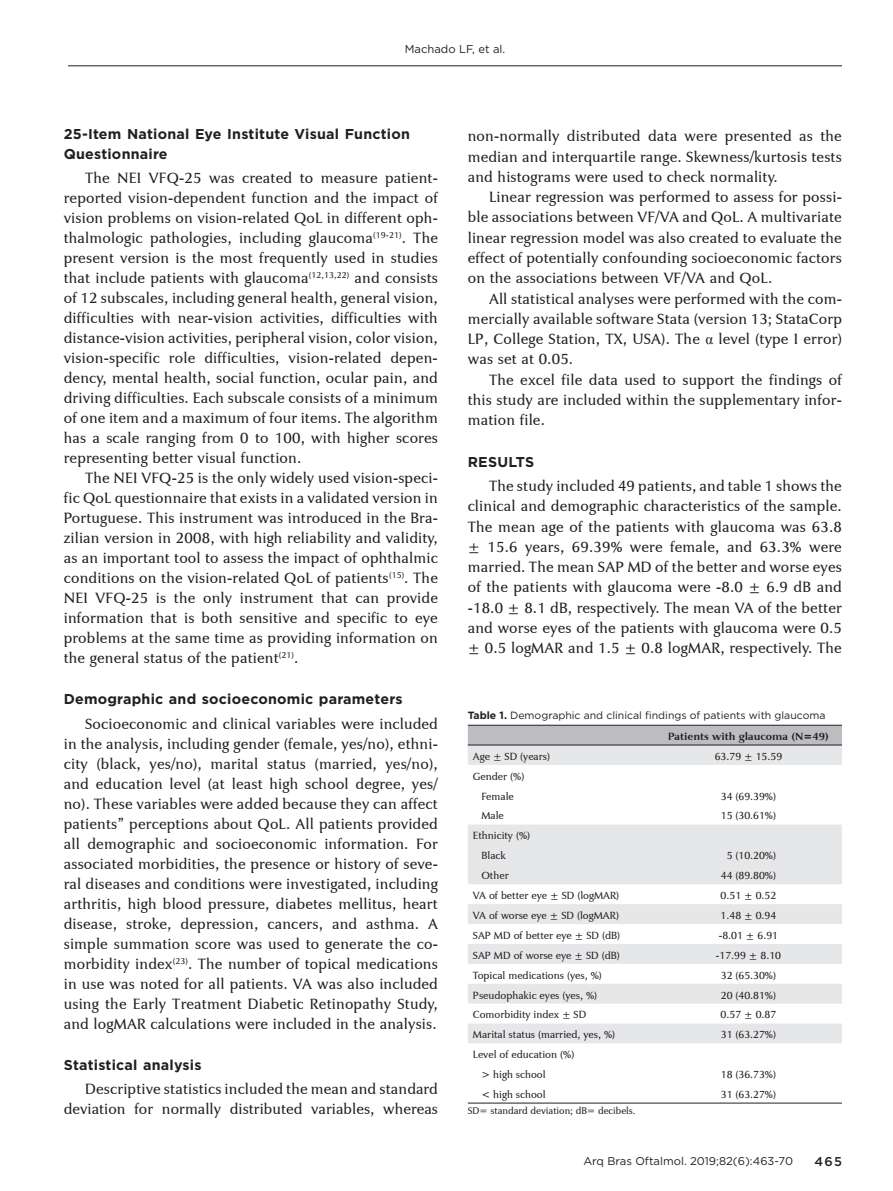
<style>
.page{position:relative;width:893px;height:1191px;background:#fff}
.page>*{position:absolute;margin:0;border:0;box-sizing:border-box;transform-origin:0 0}
.t1{font:15px/20px "Jaguar JC Book";letter-spacing:.015em;color:#231f20;text-align:justify}
.t2{font:700 14.25px/20px "Gotham";letter-spacing:.015em;color:#231f20}
.t3{font:500 12.75px "Gotham";color:#231f20}
.t4{font:11.25px "Gotham";color:#231f20}
.t5{font:10.5px/20px "Jaguar JC Book";color:#231f20}
.t6{font:10.5px "Gotham";color:#231f20}
.t7{font:10.5px "Jaguar JC Bold";color:#231f20}
.t8{font:9.75px "Jaguar JC Book";color:#231f20}
.s1{font-family:"Times New Roman"}
.s2{font-weight:700}
.s3{color:#e6e7e9}
</style>
<div class="page">
<hr style="left:68px;top:65px;width:774px;height:1px;background:#231f20">
<div style="left:468px;top:726px;width:374px;height:18px;background:#bcbdc0"></div>
<svg style="left:468px;top:745px;width:374px;height:298px;fill:#e6e7e9"></svg>
<hr style="left:468px;top:725px;width:187px;height:1px;background:#231f20">
<hr style="left:655px;top:725px;width:187px;height:1px;background:#231f20">
<hr style="left:468px;top:744px;width:187px;height:1px;background:#231f20">
<hr style="left:655px;top:744px;width:187px;height:1px;background:#231f20">
<hr style="left:468px;top:1102px;width:187px;height:1px;background:#231f20">
<hr style="left:655px;top:1102px;width:187px;height:1px;background:#231f20">
<p class="t4" style="left:405px;top:41px;width:102px">Machado LF, et al.</p>
<p class="t2" style="left:64px;top:124px;width:348px">25-Item National Eye Institute Visual Function<br>Questionnaire</p>
<p class="t1" style="left:64px;top:168px;width:376px;text-indent:21px">The NEI VFQ-25 was created to measure patient&shy;reported vision-dependent function and the impact of vision problems on vision-related QoL in different oph&shy;thalmologic pathologies, including glaucoma<sup>(19-21)</sup>. The present version is the most frequently used in studies that include patients with glaucoma<sup>(12,13,22)</sup> and consists of 12 subscales, including general health, general vision, difficulties with near-vision activities, difficulties with distance-vision activities, peripheral vision, color vision, vision-specific role difficulties, vision-related depen&shy;dency, mental health, social function, ocular pain, and driving difficulties. Each subscale consists of a minimum of one item and a maximum of four items. The algorithm has a scale ranging from 0 to 100, with higher scores representing better visual function.</p>
<p class="t1" style="left:64px;top:468px;width:376px;text-indent:21px">The NEI VFQ-25 is the only widely used vision-speci&shy;fic QoL questionnaire that exists in a validated version in Portuguese. This instrument was introduced in the Bra&shy;zilian version in 2008, with high reliability and validity, as an important tool to assess the impact of ophthalmic conditions on the vision-related QoL of patients<sup>(15)</sup>. The NEI VFQ-25 is the only instrument that can provide information that is both sensitive and specific to eye problems at the same time as providing information on the general status of the patient<sup>(21)</sup>.</p>
<p class="t2" style="left:64px;top:689px;width:340px">Demographic and socioeconomic parameters</p>
<p class="t1" style="left:64px;top:714px;width:376px;text-indent:21px">Socioeconomic and clinical variables were included in the analysis, including gender (female, yes/no), ethni&shy;city (black, yes/no), marital status (married, yes/no), and education level (at least high school degree, yes/ no). These variables were added because they can affect patients” perceptions about QoL. All patients provided all demographic and socioeconomic information. For associated morbidities, the presence or history of seve&shy;ral diseases and conditions were investigated, including arthritis, high blood pressure, diabetes mellitus, heart disease, stroke, depression, cancers, and asthma. A simple summation score was used to generate the co&shy;morbidity index<sup>(23)</sup>. The number of topical medications in use was noted for all patients. VA was also included using the Early Treatment Diabetic Retinopathy Study, and logMAR calculations were included in the analysis.</p>
<p class="t2" style="left:64px;top:1054px;width:139px">Statistical analysis</p>
<p class="t1" style="left:64px;top:1079px;width:376px;text-align:right">Descriptive statistics included the mean and standard deviation for normally distributed variables, whereas</p>
<p class="t1" style="left:468px;top:126px;width:376px">non-normally distributed data were presented as the median and interquartile range. Skewness/kurtosis tests and histograms were used to check normality.</p>
<p class="t1" style="left:468px;top:187px;width:376px;text-indent:21px">Linear regression was performed to assess for possi&shy;ble associations between VF/VA and QoL. A multivariate linear regression model was also created to evaluate the effect of potentially confounding socioeconomic factors on the associations between VF/VA and QoL.</p>
<p class="t1" style="left:468px;top:288px;width:376px;text-indent:21px">All statistical analyses were performed with the com&shy;mercially available software Stata (version 13; StataCorp LP, College Station, TX, USA). The <span class="s1">α</span> level (type I error) was set at 0.05.</p>
<p class="t1" style="left:468px;top:369px;width:376px;text-indent:21px">The excel file data used to support the findings of this study are included within the supplementary infor&shy;mation file.</p>
<p class="t2" style="left:468px;top:451px;width:68px">RESULTS</p>
<p class="t1" style="left:468px;top:476px;width:376px;text-indent:21px">The study included 49 patients, and table 1 shows the clinical and demographic characteristics of the sample.<br>The mean age of the patients with glaucoma was 63.8 ± 15.6 years, 69.39% were female, and 63.3% were married. The mean SAP MD of the better and worse eyes of the patients with glaucoma were -8.0 ± 6.9 dB and -18.0 ± 8.1 dB, respectively. The mean VA of the better and worse eyes of the patients with glaucoma were 0.5 ± 0.5 logMAR and 1.5 ± 0.8 logMAR, respectively. The</p>
<p class="t6" style="left:468px;top:708px;width:359px"><span class="s2">Table 1.</span> Demographic and clinical findings of patients with glaucoma</p>
<p class="t7" style="left:668px;top:730px;width:162px">Patients with glaucoma (N=49)</p>
<p class="t5" style="left:473px;top:746px;width:79px">Age ± SD (years)</p>
<p class="t5" style="left:715px;top:746px;width:69px">63.79 ± 15.59</p>
<p class="t5" style="left:473px;top:766px;width:53px;text-align:center">Gender (%)<br>Female</p>
<p class="t5" style="left:721px;top:786px;width:57px">34 (69.39%)</p>
<p class="t5" style="left:481px;top:806px;width:24px">Male</p>
<p class="t5" style="left:721px;top:806px;width:57px">15 (30.61%)</p>
<p class="t5" style="left:481px;top:826px;width:50px;text-indent:-9px">Ethnicity (%)<br>Black</p>
<p class="t5" style="left:721px;top:846px;width:57px"><span class="s3">0</span>5 (10.20%)</p>
<p class="t5" style="left:481px;top:865px;width:29px">Other</p>
<p class="t5" style="left:721px;top:865px;width:57px">44 (89.80%)</p>
<p class="t5" style="left:473px;top:885px;width:148px">VA of better eye ± SD (logMAR)</p>
<p class="t5" style="left:721px;top:885px;width:57px">0.51 ± 0.52</p>
<p class="t5" style="left:473px;top:905px;width:148px">VA of worse eye ± SD (logMAR)</p>
<p class="t5" style="left:721px;top:905px;width:57px">1.48 ± 0.94</p>
<p class="t5" style="left:473px;top:925px;width:149px">SAP MD of better eye ± SD (dB)</p>
<p class="t5" style="left:719px;top:925px;width:61px">-8.01 ± 6.91</p>
<p class="t5" style="left:473px;top:945px;width:148px">SAP MD of worse eye ± SD (dB)</p>
<p class="t5" style="left:716px;top:945px;width:67px">-17.99 ± 8.10</p>
<p class="t5" style="left:473px;top:965px;width:130px">Topical medications (yes, %)</p>
<p class="t5" style="left:721px;top:965px;width:57px">32 (65.30%)</p>
<p class="t5" style="left:473px;top:985px;width:126px">Pseudophakic eyes (yes, %)</p>
<p class="t5" style="left:721px;top:985px;width:57px">20 (40.81%)</p>
<p class="t5" style="left:473px;top:1005px;width:115px">Comorbidity index ± SD</p>
<p class="t5" style="left:721px;top:1005px;width:57px">0.57 ± 0.87</p>
<p class="t5" style="left:473px;top:1025px;width:144px">Marital status (married, yes, %)</p>
<p class="t5" style="left:721px;top:1025px;width:57px">31 (63.27%)</p>
<p class="t5" style="left:481px;top:1044px;width:94px;text-indent:-9px">Level of education (%) &gt; high school</p>
<p class="t5" style="left:721px;top:1064px;width:57px">18 (36.73%)</p>
<p class="t5" style="left:481px;top:1084px;width:66px">&lt; high school</p>
<p class="t5" style="left:721px;top:1084px;width:57px">31 (63.27%)</p>
<p class="t8" style="left:468px;top:1105px;width:169px">SD= standard deviation; dB= decibels.</p>
<p class="t4" style="left:583px;top:1153px;width:211px">Arq Bras Oftalmol. 2019;82(6):463-70</p>
<p class="t3" style="left:814px;top:1153px;width:29px">465</p>
</div>
